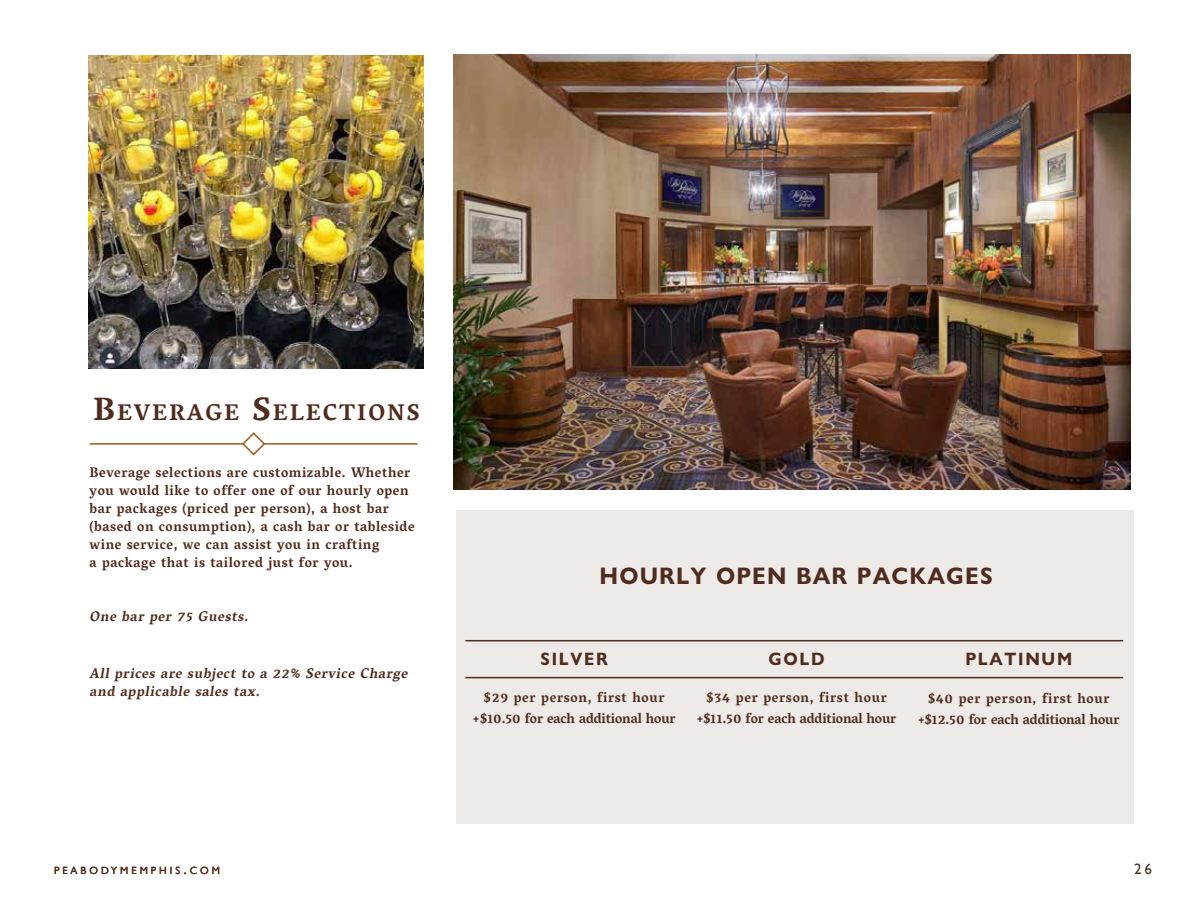
<style>
.page{position:relative;width:1188px;height:918px;background:#fff}
.page>*{position:absolute;margin:0;border:0;box-sizing:border-box;transform-origin:0 0}
.t1{font:700 24px "Gill Sans Nova";letter-spacing:.05em;color:#502c1e;scale:.95 1}
.t2{font:700 23.1px "Vesper Devanagari Libre";letter-spacing:.085em;color:#502c1e}
.t3{font:700 18px "Gill Sans Nova";letter-spacing:.1em;color:#502c1e;scale:.95 1}
.t4{font:15px "Gill Sans";color:#502c1e}
.t5{font:700 14.25px/18px "Vesper Devanagari Libre";letter-spacing:.04em;color:#502c1e;scale:.95 1}
.t6{font:700 14.25px/21px "Vesper Devanagari Libre";letter-spacing:-.01em;color:#502c1e;text-align:center;scale:.95 1}
.t7{font:italic 700 14.25px/18px "Vesper Devanagari Libre";color:#502c1e;scale:.95 1}
.t8{font:10.5px "Gill Sans";letter-spacing:.285em;color:#502c1e}
.s1{font-size:33px}
.s2{font-size:15px}
</style>
<div class="page">
<hr style="left:90px;top:443px;width:328px;height:2px;background:#9d5918">
<svg style="left:241px;top:432px;width:25px;height:24px"></svg>
<img style="left:89px;top:55px;width:334px;height:314px">
<div style="left:457px;top:510px;width:677px;height:314px;background:#edeae8"></div>
<img style="left:454px;top:54px;width:677px;height:435px">
<hr style="left:465px;top:640px;width:658px;height:1px;background:#502c1e">
<hr style="left:465px;top:677px;width:658px;height:1px;background:#502c1e">
<h2 class="t2" style="left:93px;top:399px;width:328px"><span class="s1">B</span>EVERAGE <span class="s1">S</span>ELECTIONS</h2>
<p class="t5" style="left:90px;top:465px;width:344px">Beverage selections are customizable. Whether you would like to offer one of our hourly open bar packages (priced per person), a host bar (based on consumption), a cash bar or tableside wine service, we can assist you in crafting<br>a package that is tailored just for you.</p>
<p class="t7" style="left:90px;top:609px;width:172px">One bar per 75 Guests.</p>
<p class="t7" style="left:90px;top:666px;width:339px">All prices are subject to a 22% Service Charge and applicable sales tax.</p>
<h1 class="t1" style="left:600px;top:561px;width:415px">HOURLY OPEN BAR PACKAGES</h1>
<p class="t3" style="left:541px;top:647px;width:73px">SILVER</p>
<p class="t6" style="left:473px;top:689px;width:215px">$29 per person, first hour +$10.50 for each additional hour</p>
<p class="t3" style="left:768px;top:647px;width:61px">GOLD</p>
<p class="t6" style="left:697px;top:689px;width:212px">$34 per person, first hour +$11.50 for each additional hour</p>
<p class="t3" style="left:965px;top:648px;width:114px">PLATINUM</p>
<p class="t6" style="left:918px;top:689px;width:213px">$40 per person, first hour +$12.50 for each additional hour</p>
<p class="t8" style="left:54px;top:865px;width:167px">PEABODYMEMPHIS<span class="s2">.</span>COM</p>
<p class="t4" style="left:1134px;top:861px;width:19px">26</p>
</div>
